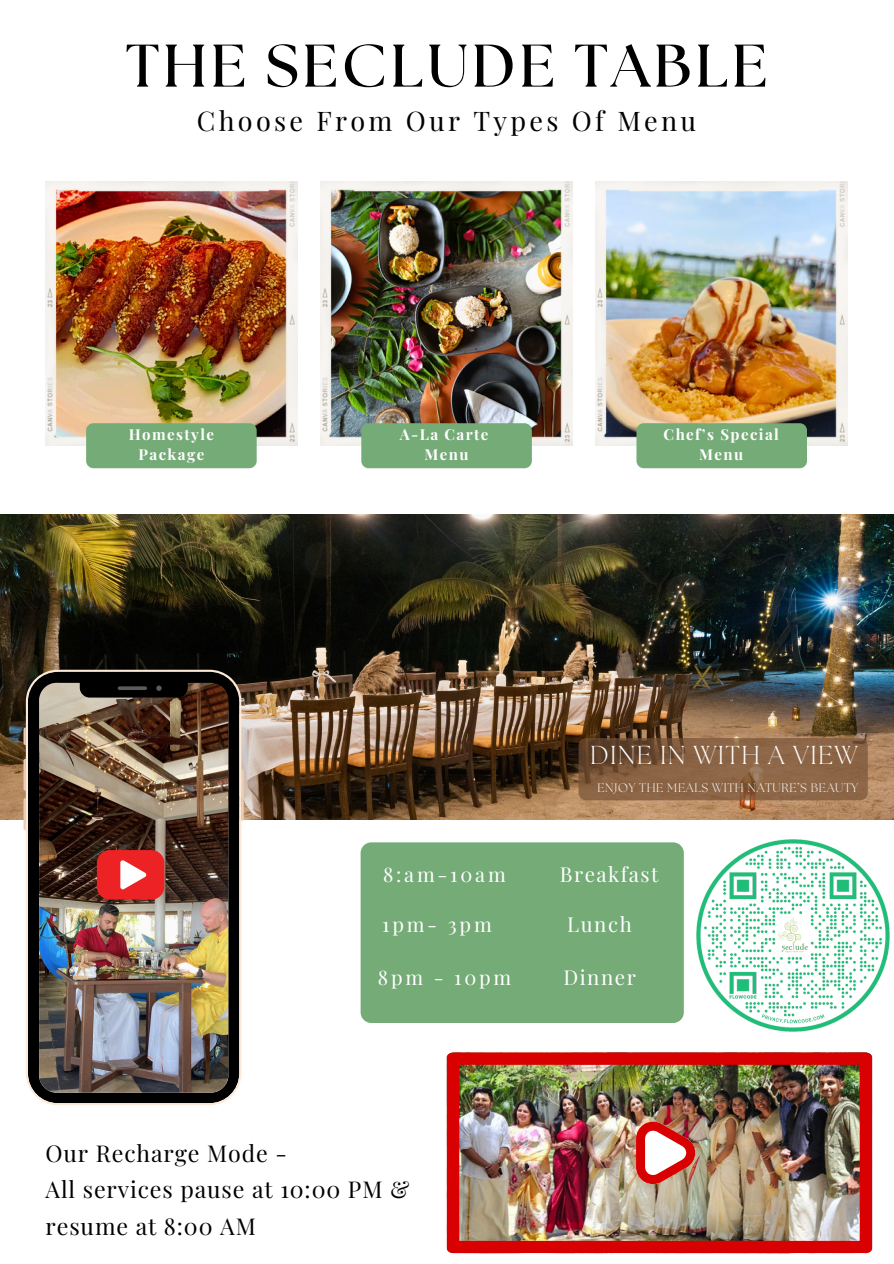
<style>
.page{position:relative;width:894px;height:1264px;background:#fff}
.page>*{position:absolute;margin:0;border:0;box-sizing:border-box;transform-origin:0 0}
.t1{font:700 60px "The Seasons";letter-spacing:.06em;color:#000}
.t2{font:27px "Playfair Display";letter-spacing:.12em;color:#000}
.t3{font:300 25.8px "The Seasons";letter-spacing:.05em;color:#fff}
.t4{font:23.1px/36.5px "Playfair Display";letter-spacing:.04em;color:#000}
.t5{font:20.55px "Playfair Display";letter-spacing:.075em;color:#fff}
.t6{font:19.95px "Playfair Display";letter-spacing:.14em;color:#fff}
.t7{font:700 15px/20.2px "Playfair Display";letter-spacing:.095em;color:#fff;text-align:center}
.t8{font:300 12.3px "The Seasons";letter-spacing:.05em;color:#fff}
</style>
<div class="page">
<img style="left:46px;top:181px;width:251px;height:265px">
<img style="left:320px;top:181px;width:252px;height:265px">
<img style="left:595px;top:181px;width:252px;height:265px">
<div style="left:86px;top:423px;width:170px;height:45px;background:#75ab77;border-radius:7px"></div>
<div style="left:361px;top:423px;width:170px;height:45px;background:#75ab77;border-radius:7px"></div>
<div style="left:636px;top:423px;width:170px;height:45px;background:#75ab77;border-radius:7px"></div>
<img style="left:0;top:514px;width:893px;height:305px">
<svg style="left:23px;top:727px;width:3px;height:18px"></svg>
<svg style="left:23px;top:758px;width:3px;height:33px"></svg>
<svg style="left:23px;top:798px;width:3px;height:32px"></svg>
<svg style="left:241px;top:769px;width:3px;height:52px"></svg>
<img style="left:26px;top:669px;width:215px;height:436px">
<div style="left:97px;top:850px;width:67px;height:49px;background:#ed2224;border-radius:13px"></div>
<svg style="left:120px;top:860px;width:27px;height:30px"></svg>
<div style="left:360px;top:842px;width:323px;height:180px;background:#75ab77;border-radius:11px"></div>
<img style="left:696px;top:839px;width:194px;height:193px">
<img style="left:446px;top:1052px;width:425px;height:200px">
<img style="left:636px;top:1121px;width:59px;height:63px">
<div style="left:578px;top:738px;width:289px;height:62px;background:#765137;border-radius:8px;opacity:.69"></div>
<p class="t1" style="left:126px;top:39px;width:643px">THE SECLUDE TABLE</p>
<p class="t2" style="left:197px;top:102px;width:500px">Choose From Our Types Of Menu</p>
<p class="t7" style="left:129px;top:424px;width:87px">Homestyle<br>Package</p>
<h4 class="t7" style="left:399px;top:424px;width:90px">A-La Carte<br>Menu</h4>
<h4 class="t7" style="left:663px;top:424px;width:117px">Chef’s Special<br>Menu</h4>
<h4 class="t3" style="left:590px;top:743px;width:268px">DINE IN WITH A VIEW</h4>
<h4 class="t8" style="left:597px;top:782px;width:262px">ENJOY THE MEALS WITH NATURE’S BEAUTY</h4>
<p class="t6" style="left:383px;top:860px;width:124px">8:am-10am</p>
<h5 class="t5" style="left:560px;top:860px;width:100px">Breakfast</h5>
<p class="t6" style="left:382px;top:910px;width:111px">1pm- 3pm</p>
<p class="t5" style="left:567px;top:909px;width:66px">Lunch</p>
<h5 class="t6" style="left:378px;top:963px;width:135px">8pm - 10pm</h5>
<p class="t5" style="left:563px;top:962px;width:74px">Dinner</p>
<p class="t4" style="left:46px;top:1133px;width:365px">Our Recharge Mode -<br>All services pause at 10:00 PM &amp; resume at 8:00 AM</p>
</div>
